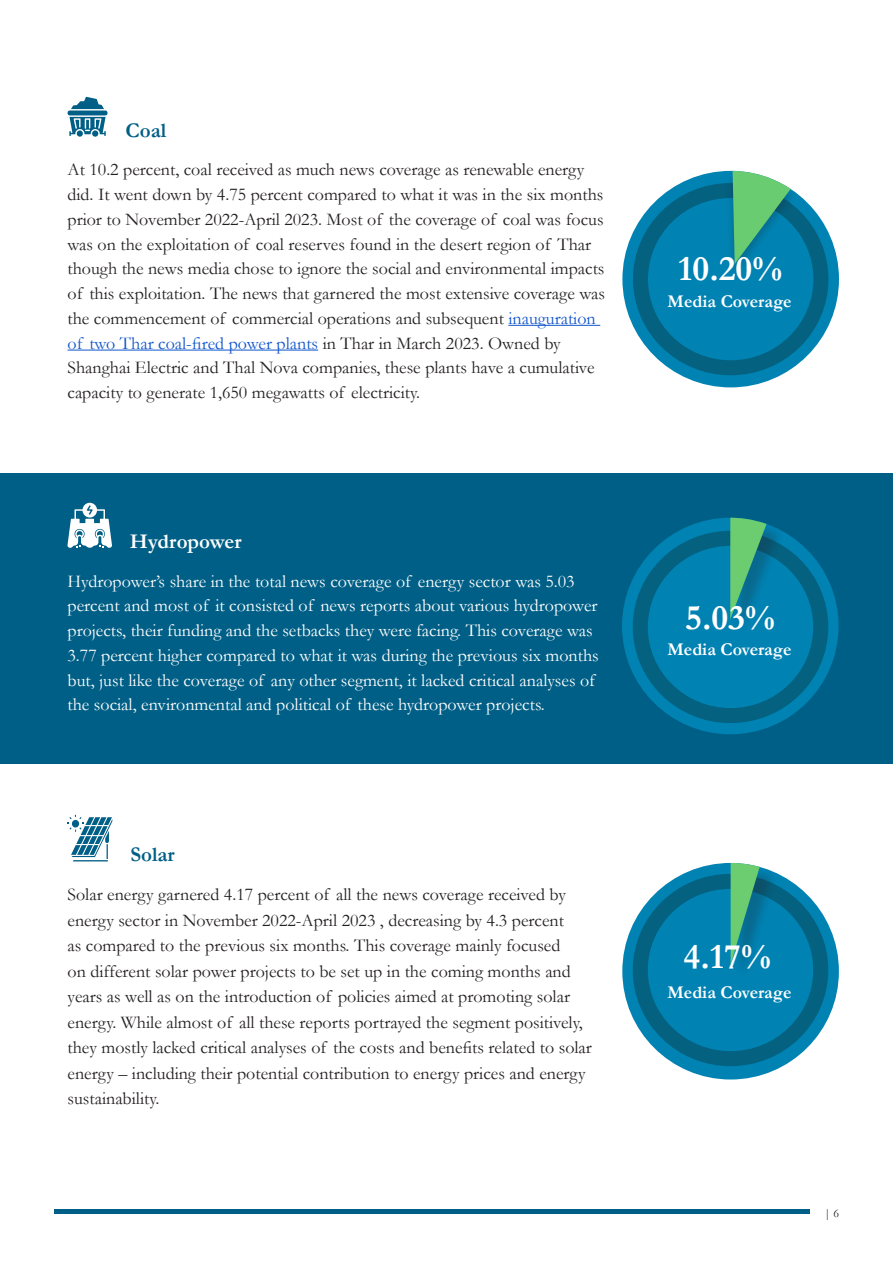
<style>
.page{position:relative;width:893px;height:1263px;background:#fff}
.page>*{position:absolute;margin:0;border:0;box-sizing:border-box;transform-origin:0 0}
.t1{font:700 36px "Garamond";color:#fff}
.Body{font:700 21px "Garamond";color:#fff}
.Body-2{font:700 21px "Garamond";color:#005f86}
.Body-3{font:18px/24.8px "Garamond";color:#231f20}
.Body-4{font:18px/24.8px "Garamond";color:#fff}
.t2{font:700 18px "Garamond";color:#fff}
.t3{font:12px "Garamond";color:#231f20}
.s1{color:#15c}
</style>
<div class="page">
<hr style="left:54px;top:1209px;width:756px;height:4px;background:#005f86">
<div style="left:622px;top:863px;width:217px;height:216px;background:#0082b3;border-radius:50%"></div>
<div style="left:0;top:473px;width:893px;height:291px;background:#005f86"></div>
<svg style="left:67px;top:97px;width:41px;height:39px"></svg>
<div style="left:77px;top:130px;width:6px;height:7px;background:#005f86;border-radius:50%"></div>
<div style="left:92px;top:130px;width:6px;height:7px;background:#005f86;border-radius:50%"></div>
<hr style="left:508px;top:325px;width:92px;height:1px;background:#15c">
<hr style="left:68px;top:350px;width:250px;height:1px;background:#15c">
<svg style="left:67px;top:502px;width:45px;height:46px"></svg>
<svg style="left:68px;top:815px;width:44px;height:46px"></svg>
<div style="left:622px;top:171px;width:217px;height:216px;background:#0083b3;border-radius:50%"></div>
<div style="left:633px;top:183px;width:195px;height:192px;border:15px solid #046180;border-radius:50%"></div>
<div style="left:724px;top:170px;width:74px;height:107px;background:#231f20;opacity:.25"></div>
<svg style="left:733px;top:171px;width:58px;height:93px"></svg>
<div style="left:622px;top:518px;width:216px;height:216px;background:#0082b3;border-radius:50%"></div>
<div style="left:633px;top:531px;width:195px;height:192px;border:15px solid #046180;border-radius:50%"></div>
<div style="left:732px;top:520px;width:52px;height:116px;background:#231f20;opacity:.25"></div>
<svg style="left:730px;top:518px;width:36px;height:101px"></svg>
<div style="left:633px;top:874px;width:195px;height:192px;border:15px solid #046180;border-radius:50%"></div>
<div style="left:733px;top:866px;width:45px;height:115px;background:#231f20;opacity:.25"></div>
<svg style="left:731px;top:863px;width:29px;height:101px"></svg>
<p class="Body-2" style="left:126px;top:116px;width:42px">Coal</p>
<p class="Body-3" style="left:68px;top:157px;width:539px">At 10.2 percent, coal received as much news coverage as renewable energy did. It went down by 4.75 percent compared to what it was in the six months prior to November 2022-April 2023. Most of the coverage of coal was focus was on the exploitation of coal reserves found in the desert region of Thar though the news media chose to ignore the social and environmental impacts of this exploitation. The news that garnered the most extensive coverage was the commencement of commercial operations and subsequent <span class="s1">inauguration of two Thar coal-fired power plants</span> in Thar in March 2023. Owned by Shanghai Electric and Thal Nova companies, these plants have a cumulative capacity to generate 1,650 megawatts of electricity.</p>
<p class="Body" style="left:130px;top:527px;width:113px">Hydropower</p>
<p class="Body-4" style="left:68px;top:568px;width:533px">Hydropower’s share in the total news coverage of energy sector was 5.03 percent and most of it consisted of news reports about various hydropower projects, their funding and the setbacks they were facing. This coverage was 3.77 percent higher compared to what it was during the previous six months but, just like the coverage of any other segment, it lacked critical analyses of the social, environmental and political of these hydropower projects.</p>
<p class="Body-2" style="left:130px;top:840px;width:46px">Solar</p>
<p class="Body-3" style="left:68px;top:881px;width:526px;line-height:25.5px">Solar energy garnered 4.17 percent of all the news coverage received by energy sector in November 2022-April 2023 , decreasing by 4.3 percent<br>as compared to the previous six months. This coverage mainly focused<br>on different solar power projects to be set up in the coming months and years as well as on the introduction of policies aimed at promoting solar energy. While almost of all these reports portrayed the segment positively, they mostly lacked critical analyses of the costs and benefits related to solar energy – including their potential contribution to energy prices and energy sustainability.</p>
<p class="t1" style="left:678px;top:244px;width:106px">10.20%</p>
<p class="t2" style="left:668px;top:289px;width:126px">Media Coverage</p>
<p class="t1" style="left:685px;top:593px;width:92px">5.03%</p>
<p class="t2" style="left:667px;top:637px;width:126px">Media Coverage</p>
<p class="t1" style="left:684px;top:932px;width:89px">4.17%</p>
<p class="t2" style="left:667px;top:980px;width:126px">Media Coverage</p>
<p class="t3" style="left:824px;top:1205px;width:16px">| 6</p>
</div>
